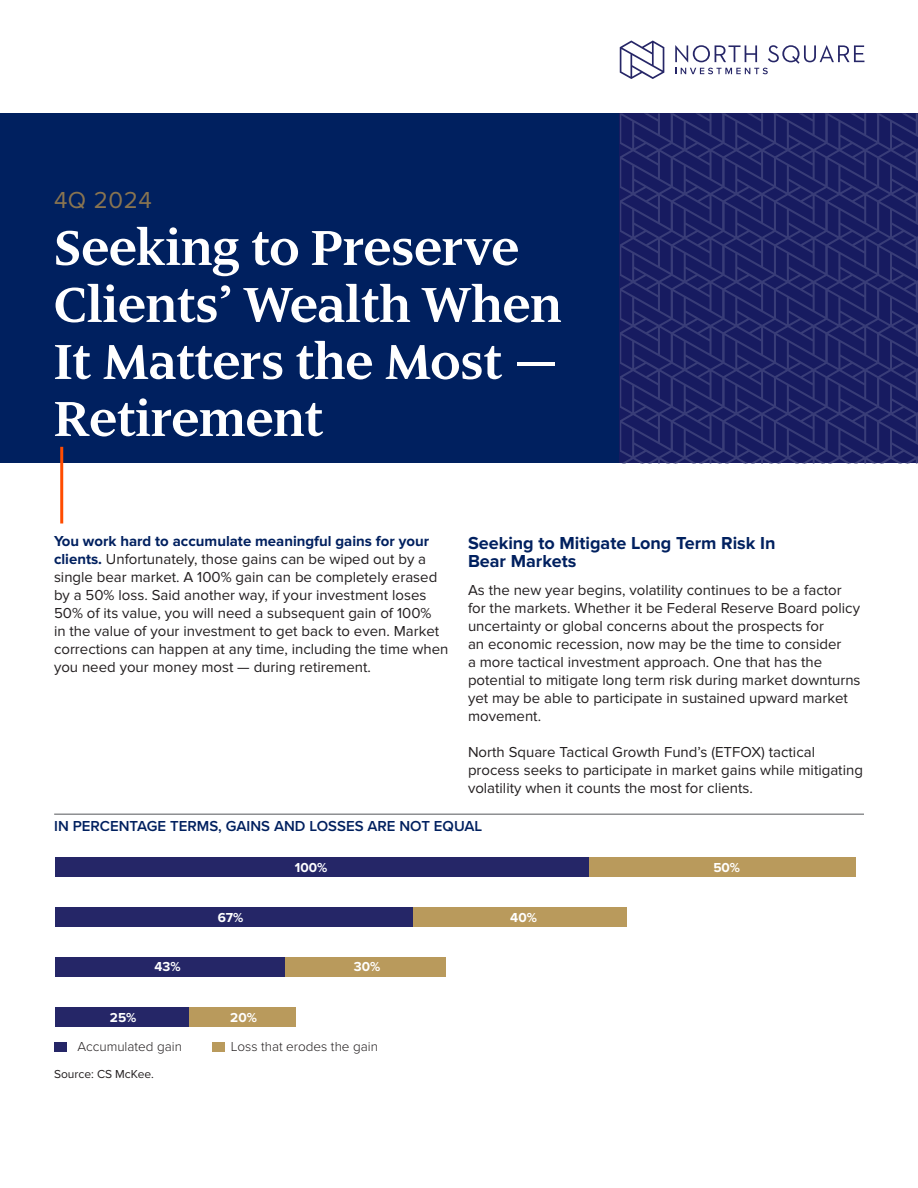
<style>
.page{position:relative;width:918px;height:1188px;background:#fff}
.page>*{position:absolute;margin:0;border:0;box-sizing:border-box;transform-origin:0 0}
.Head{font:700 60px/57px "Dignitas";color:#fff}
.Head-2{font:24px "Proxima Nova";letter-spacing:.025em;color:#897450}
.Subhead_L1{font:700 18px/18px "Proxima Nova";color:#00205f}
.Body{font:15px/18px "Proxima Nova";color:#231f20}
.SUBHEAD_w_rule{font:600 15px "Proxima Nova";color:#00205f}
.t1{font:300 13.5px "Proxima Nova";color:#231f20}
.t2{font:700 13.5px "Proxima Nova";color:#fff}
.footnotes{font:12px "Proxima Nova";color:#231f20}
.s1{font-weight:700;color:#00205f}
</style>
<div class="page">
<svg style="left:675px;top:45px;width:189px;height:29px"></svg>
<svg style="left:620px;top:41px;width:44px;height:38px"></svg>
<div style="left:0;top:113px;width:918px;height:350px;background:#00205f"></div>
<svg style="left:620px;top:113px;width:298px;height:350px;background:#1f2365"></svg>
<hr style="left:60px;top:447px;width:3px;height:77px;background:#ff4c00">
<hr style="left:54px;top:814px;width:810px;height:1px;background:#54575a">
<div style="left:589px;top:857px;width:267px;height:20px;background:#b99a5c"></div>
<div style="left:413px;top:907px;width:214px;height:20px;background:#b99a5c"></div>
<div style="left:285px;top:957px;width:160px;height:20px;background:#b99a5c"></div>
<div style="left:189px;top:1007px;width:107px;height:20px;background:#b99a5c"></div>
<div style="left:55px;top:857px;width:534px;height:20px;background:#252667"></div>
<div style="left:55px;top:907px;width:358px;height:20px;background:#252667"></div>
<div style="left:55px;top:957px;width:230px;height:20px;background:#252667"></div>
<div style="left:55px;top:1007px;width:134px;height:20px;background:#252667"></div>
<div style="left:54px;top:1042px;width:13px;height:10px;background:#252667"></div>
<div style="left:212px;top:1042px;width:13px;height:10px;background:#b99a5c"></div>
<p class="Head-2" style="left:54px;top:186px;width:99px">4Q 2024</p>
<p class="Head" style="left:54px;top:217px;width:509px">Seeking to Preserve<br>Clients’ Wealth When<br>It Matters the Most —<br>Retirement</p>
<p class="Body" style="left:54px;top:532px;width:396px"><span class="s1">You work hard to accumulate meaningful gains for your clients.</span> Unfortunately, those gains can be wiped out by a single bear market. A 100% gain can be completely erased by a 50% loss. Said another way, if your investment loses 50% of its value, you will need a subsequent gain of 100%<br>in the value of your investment to get back to even. Market corrections can happen at any time, including the time when you need your money most — during retirement.</p>
<p class="Subhead_L1" style="left:468px;top:534px;width:309px">Seeking to Mitigate Long Term Risk In<br>Bear Markets</p>
<p class="Body" style="left:468px;top:581px;width:394px">As the new year begins, volatility continues to be a factor for the markets. Whether it be Federal Reserve Board policy uncertainty or global concerns about the prospects for<br>an economic recession, now may be the time to consider<br>a more tactical investment approach. One that has the potential to mitigate long term risk during market downturns yet may be able to participate in sustained upward market movement.</p>
<p class="Body" style="left:468px;top:743px;width:396px">North Square Tactical Growth Fund’s (ETFOX) tactical process seeks to participate in market gains while mitigating volatility when it counts the most for clients.</p>
<p class="SUBHEAD_w_rule" style="left:54px;top:815px;width:430px">IN PERCENTAGE TERMS, GAINS AND LOSSES ARE NOT EQUAL</p>
<p class="t2" style="left:295px;top:857px;width:34px">100%</p>
<p class="t2" style="left:713px;top:857px;width:28px">50%</p>
<p class="t2" style="left:218px;top:907px;width:27px">67%</p>
<p class="t2" style="left:510px;top:907px;width:28px">40%</p>
<p class="t2" style="left:154px;top:957px;width:28px">43%</p>
<p class="t2" style="left:354px;top:957px;width:28px">30%</p>
<p class="t2" style="left:110px;top:1007px;width:28px">25%</p>
<p class="t2" style="left:230px;top:1007px;width:28px">20%</p>
<p class="t1" style="left:77px;top:1036px;width:106px">Accumulated gain</p>
<p class="t1" style="left:231px;top:1036px;width:149px">Loss that erodes the gain</p>
<p class="footnotes" style="left:54px;top:1067px;width:101px">Source: CS McKee.</p>
</div>
